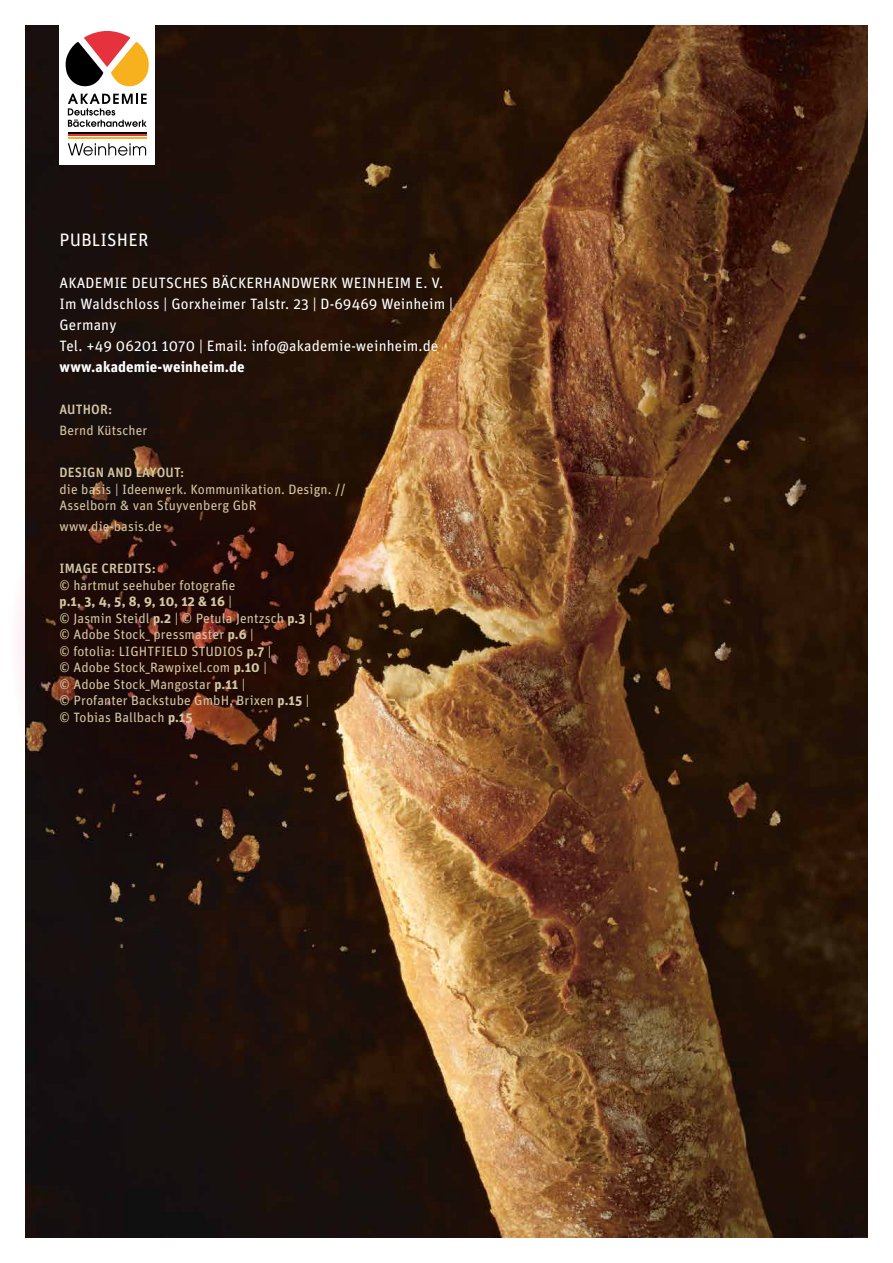
<style>
.page{position:relative;width:893px;height:1263px;background:#fff}
.page>*{position:absolute;margin:0;border:0;box-sizing:border-box;transform-origin:0 0}
.t1{font:18px "Unit";letter-spacing:.01em;color:#fff}
.t2{font:15px/21px "Unit";letter-spacing:.01em;color:#fff}
.t3{font:700 15px "Unit";letter-spacing:.01em;color:#fff}
.t4{font:13.5px/16.5px "Unit";letter-spacing:.01em;color:#d4c7a4}
.t5{font:500 13.5px "Unit";letter-spacing:.01em;color:#d4c7a4}
.s1{font-weight:700}
</style>
<div class="page">
<img style="left:26px;top:26px;width:841px;height:1211px">
<div style="left:60px;top:26px;width:95px;height:139px;background:#fff"></div>
<hr style="left:68px;top:137px;width:79px;height:1px;background:#f8b11e">
<hr style="left:68px;top:135px;width:79px;height:1px;background:#e5323d">
<hr style="left:68px;top:132px;width:79px;height:1px;background:#000">
<svg style="left:65px;top:31px;width:84px;height:55px"></svg>
<svg style="left:68px;top:143px;width:78px;height:13px"></svg>
<svg style="left:68px;top:94px;width:79px;height:33px"></svg>
<img style="left:18px;top:433px;width:452px;height:506px">
<h1 class="t1" style="left:60px;top:229px;width:90px">PUBLISHER</h1>
<p class="t2" style="left:60px;top:272px;width:395px">AKADEMIE DEUTSCHES BÄCKERHANDWERK WEINHEIM E. V.<br>Im Waldschloss | Gorxheimer Talstr. 23 | D-69469 Weinheim | Germany<br>Tel. +49 06201 1070 | Email: info@akademie-weinheim.de</p>
<p class="t3" style="left:60px;top:358px;width:187px">www.akademie-weinheim.de</p>
<p class="t5" style="left:60px;top:401px;width:54px">AUTHOR:</p>
<p class="t4" style="left:60px;top:422px;width:89px">Bernd Kütscher</p>
<p class="t5" style="left:60px;top:464px;width:126px">DESIGN AND LAYOUT:</p>
<p class="t4" style="left:60px;top:481px;width:287px">die basis | Ideenwerk. Kommunikation. Design. //<br>Asselborn &amp; van Stuyvenberg GbR</p>
<p class="t4" style="left:60px;top:518px;width:104px">www.die-basis.de</p>
<p class="t5" style="left:60px;top:560px;width:98px">IMAGE CREDITS:</p>
<p class="t4" style="left:60px;top:577px;width:255px">© hartmut seehuber fotografie<br><span class="s1">p.1, 3, 4, 5, 8, 9, 10, 12 &amp; 16</span> |<br>© Jasmin Steidl <span class="s1">p.2</span> | © Petula Jentzsch <span class="s1">p.3</span> | © Adobe Stock_ pressmaster <span class="s1">p.6</span> |<br>© fotolia: LIGHTFIELD STUDIOS <span class="s1">p.7</span> |<br>© Adobe Stock_Rawpixel.com <span class="s1">p.10</span> |<br>© Adobe Stock_Mangostar <span class="s1">p.11</span> |<br>© Profanter Backstube GmbH, Brixen <span class="s1">p.15</span> | © Tobias Ballbach <span class="s1">p.15</span></p>
</div>
